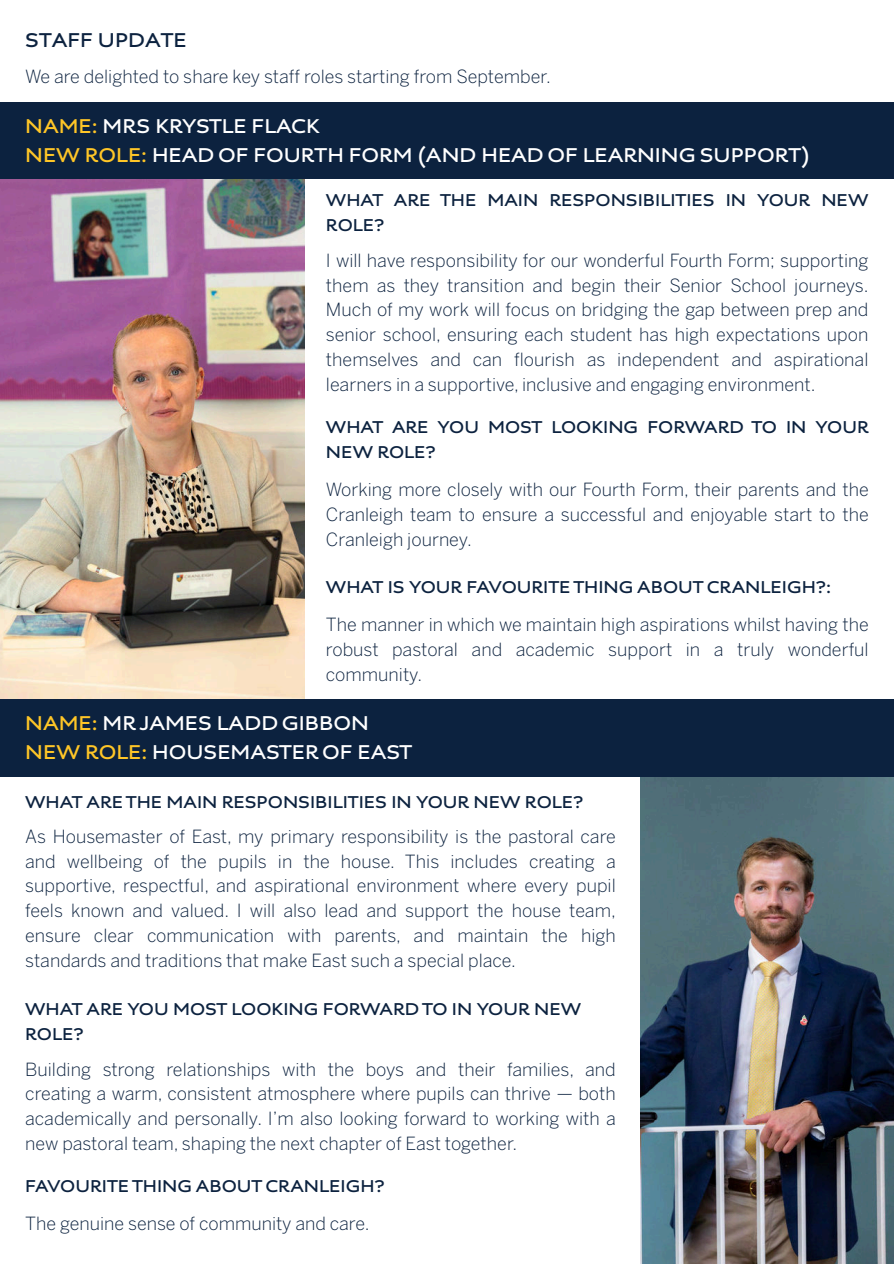
<style>
.page{position:relative;width:894px;height:1264px;background:#fff}
.page>*{position:absolute;margin:0;border:0;box-sizing:border-box;transform-origin:0 0}
.t1{font:700 21px/29.2px "Aspect";color:#fff}
.t2{font:700 21px "Aspect";color:#0c223f}
.t3{font:300 18px/24.8px "Benton Sans";color:#0c223f;text-align:justify}
.t4{font:700 18px/24.8px "Aspect";color:#0c223f}
.s1{color:#ffc627}
</style>
<div class="page">
<img style="left:0;top:179px;width:304px;height:520px">
<img style="left:640px;top:776px;width:253px;height:487px">
<div style="left:0;top:699px;width:893px;height:77px;background:#0c223f"></div>
<div style="left:0;top:103px;width:893px;height:76px;background:#0c223f"></div>
<p class="t2" style="left:25px;top:28px;width:163px">STAFF UPDATE</p>
<p class="t3" style="left:25px;top:64px;width:527px">We are delighted to share key staff roles starting from September.</p>
<p class="t1" style="left:25px;top:113px;width:785px"><span class="s1">NAME:</span> MRS KRYSTLE FLACK<br><span class="s1">NEW ROLE:</span> HEAD OF FOURTH FORM (AND HEAD OF LEARNING SUPPORT)</p>
<p class="t4" style="left:326px;top:189px;width:544px">WHAT ARE THE MAIN RESPONSIBILITIES IN YOUR NEW<br>ROLE?</p>
<p class="t3" style="left:326px;top:248px;width:544px">I will have responsibility for our wonderful Fourth Form; supporting them as they transition and begin their Senior School journeys.<br>Much of my work will focus on bridging the gap between prep and senior school, ensuring each student has high expectations upon themselves and can flourish as independent and aspirational learners in a supportive, inclusive and engaging environment.</p>
<p class="t4" style="left:326px;top:416px;width:544px">WHAT ARE YOU MOST LOOKING FORWARD TO IN YOUR<br>NEW ROLE?</p>
<p class="t3" style="left:326px;top:477px;width:544px">Working more closely with our Fourth Form, their parents and the Cranleigh team to ensure a successful and enjoyable start to the Cranleigh journey.</p>
<p class="t4" style="left:326px;top:576px;width:506px">WHAT IS YOUR FAVOURITE THING ABOUT CRANLEIGH?:</p>
<p class="t3" style="left:326px;top:612px;width:544px">The manner in which we maintain high aspirations whilst having the robust pastoral and academic support in a truly wonderful community.</p>
<p class="t1" style="left:25px;top:709px;width:388px"><span class="s1">NAME:</span> MR JAMES LADD GIBBON<br><span class="s1">NEW ROLE:</span> HOUSEMASTER OF EAST</p>
<p class="t4" style="left:25px;top:791px;width:559px">WHAT ARE THE MAIN RESPONSIBILITIES IN YOUR NEW ROLE?</p>
<p class="t3" style="left:25px;top:823px;width:592px">As Housemaster of East, my primary responsibility is the pastoral care and wellbeing of the pupils in the house. This includes creating a supportive, respectful, and aspirational environment where every pupil feels known and valued. I will also lead and support the house team, ensure clear communication with parents, and maintain the high standards and traditions that make East such a special place.</p>
<p class="t4" style="left:25px;top:998px;width:557px">WHAT ARE YOU MOST LOOKING FORWARD TO IN YOUR NEW<br>ROLE?</p>
<p class="t3" style="left:25px;top:1056px;width:592px">Building strong relationships with the boys and their families, and creating a warm, consistent atmosphere where pupils can thrive — both academically and personally. I’m also looking forward to working with a new pastoral team, shaping the next chapter of East together.</p>
<p class="t4" style="left:25px;top:1175px;width:361px">FAVOURITE THING ABOUT CRANLEIGH?</p>
<p class="t3" style="left:25px;top:1211px;width:346px">The genuine sense of community and care.</p>
</div>
